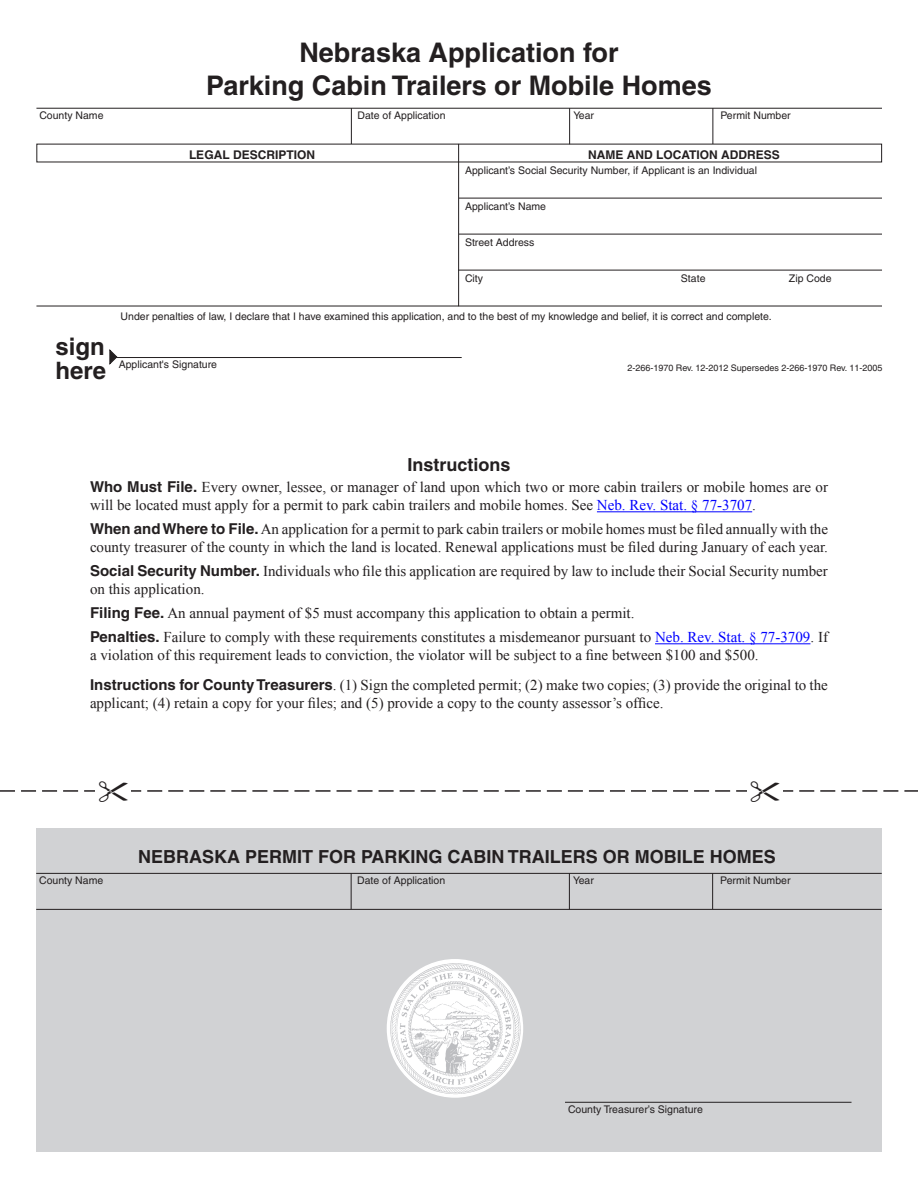
<style>
.page{position:relative;width:918px;height:1188px;background:#fff}
.page>*{position:absolute;margin:0;border:0;box-sizing:border-box;transform-origin:0 0}
.t1{font:700 27px "Helvetica";color:#231f20}
.t2{font:700 24px "Helvetica";color:#231f20}
.t3{font:700 18px "Helvetica";color:#231f20}
.t4{font:15px/18px "Times New Roman";color:#231f20}
.t5{font:700 12px "Helvetica";color:#231f20}
.t6{font:10.5px "Helvetica";color:#231f20}
.t7{font:9px "Helvetica";color:#231f20}
.s1{font-family:"Helvetica";font-weight:700}
.s2{color:#00f}
</style>
<div class="page">
<hr style="left:36px;top:108px;width:846px;height:1px;background:#231f20">
<hr style="left:36px;top:306px;width:846px;height:1px;background:#231f20">
<hr style="left:458px;top:144px;width:1px;height:162px;background:#231f20">
<hr style="left:459px;top:198px;width:423px;height:1px;background:#231f20">
<hr style="left:459px;top:234px;width:423px;height:1px;background:#231f20">
<hr style="left:351px;top:108px;width:1px;height:36px;background:#231f20">
<hr style="left:569px;top:108px;width:1px;height:36px;background:#231f20">
<hr style="left:712px;top:108px;width:1px;height:36px;background:#231f20">
<hr style="left:458px;top:270px;width:424px;height:1px;background:#231f20">
<svg style="left:109px;top:349px;width:9px;height:16px"></svg>
<hr style="left:115px;top:357px;width:347px;height:1px;background:#231f20">
<div style="left:36px;top:828px;width:846px;height:324px;background:#d1d2d4"></div>
<hr style="left:565px;top:1102px;width:287px;height:1px;background:#231f20">
<img style="left:386px;top:959px;width:137px;height:139px">
<hr style="left:597px;top:511px;width:155px;height:1px;background:#00f">
<hr style="left:655px;top:643px;width:155px;height:1px;background:#00f">
<hr style="left:36px;top:873px;width:846px;height:1px;background:#231f20">
<hr style="left:36px;top:909px;width:846px;height:1px;background:#231f20">
<hr style="left:351px;top:873px;width:1px;height:36px;background:#231f20">
<hr style="left:569px;top:873px;width:1px;height:36px;background:#231f20">
<hr style="left:712px;top:873px;width:1px;height:36px;background:#231f20">
<svg style="left:0;top:790px;width:918px;height:2px"></svg>
<p class="t1" style="left:299px;top:36px;width:321px">Nebraska Application for</p>
<p class="t1" style="left:206px;top:69px;width:507px">Parking Cabin Trailers or Mobile Homes</p>
<p class="t6" style="left:39px;top:109px;width:66px">County Name</p>
<p class="t6" style="left:357px;top:109px;width:90px">Date of Application</p>
<p class="t6" style="left:573px;top:109px;width:22px">Year</p>
<p class="t6" style="left:720px;top:109px;width:72px">Permit Number</p>
<p class="t5" style="left:189px;top:147px;width:128px">LEGAL DESCRIPTION</p>
<p class="t5" style="left:588px;top:147px;width:193px">NAME AND LOCATION ADDRESS</p>
<p class="t6" style="left:465px;top:164px;width:294px">Applicant’s Social Security Number, if Applicant is an Individual</p>
<p class="t6" style="left:465px;top:200px;width:83px">Applicant’s Name</p>
<p class="t6" style="left:465px;top:236px;width:71px">Street Address</p>
<p class="t6" style="left:465px;top:272px;width:20px">City</p>
<p class="t6" style="left:681px;top:272px;width:26px">State</p>
<p class="t6" style="left:789px;top:272px;width:44px">Zip Code</p>
<p class="t6" style="left:121px;top:310px;width:653px">Under penalties of law, I declare that I have examined this application, and to the best of my knowledge and belief, it is correct and complete.</p>
<p class="t2" style="left:56px;top:332px;width:51px">sign</p>
<p class="t2" style="left:56px;top:356px;width:52px">here</p>
<p class="t7" style="left:627px;top:362px;width:257px">2-266-1970 Rev. 12-2012 Supersedes 2-266-1970 Rev. 11-2005</p>
<p class="t6" style="left:119px;top:358px;width:100px">Applicant's Signature</p>
<p class="t3" style="left:407px;top:454px;width:105px">Instructions</p>
<p class="t4" style="left:90px;top:478px;width:740px"><span class="s1">Who Must File.</span> Every owner, lessee, or manager of land upon which two or more cabin trailers or mobile homes are or will be located must apply for a permit to park cabin trailers and mobile homes. See <span class="s2">Neb. Rev. Stat. § 77-3707</span>.</p>
<p class="t4" style="left:90px;top:520px;width:740px"><span class="s1">When and Where to File.</span> An application for a permit to park cabin trailers or mobile homes must be filed annually with the county treasurer of the county in which the land is located. Renewal applications must be filed during January of each year.</p>
<p class="t4" style="left:90px;top:562px;width:739px"><span class="s1">Social Security Number.</span> Individuals who file this application are required by law to include their Social Security number on this application.</p>
<p class="t4" style="left:90px;top:604px;width:546px"><span class="s1">Filing Fee.</span> An annual payment of $5 must accompany this application to obtain a permit.</p>
<p class="t4" style="left:90px;top:628px;width:739px"><span class="s1">Penalties.</span> Failure to comply with these requirements constitutes a misdemeanor pursuant to <span class="s2">Neb. Rev. Stat. § 77‑3709</span>. If a violation of this requirement leads to conviction, the violator will be subject to a fine between $100 and $500.</p>
<p class="t4" style="left:90px;top:676px;width:739px"><span class="s1">Instructions for County Treasurers</span>. (1) Sign the completed permit; (2) make two copies; (3) provide the original to the applicant; (4) retain a copy for your files; and (5) provide a copy to the county assessor’s office.</p>
<p class="t3" style="left:138px;top:846px;width:639px">NEBRASKA PERMIT FOR PARKING CABIN TRAILERS OR MOBILE HOMES</p>
<p class="t6" style="left:39px;top:874px;width:66px">County Name</p>
<p class="t6" style="left:357px;top:874px;width:90px">Date of Application</p>
<p class="t6" style="left:573px;top:874px;width:22px">Year</p>
<p class="t6" style="left:720px;top:874px;width:72px">Permit Number</p>
<p class="t6" style="left:568px;top:1103px;width:136px">County Treasurer’s Signature</p>
</div>
